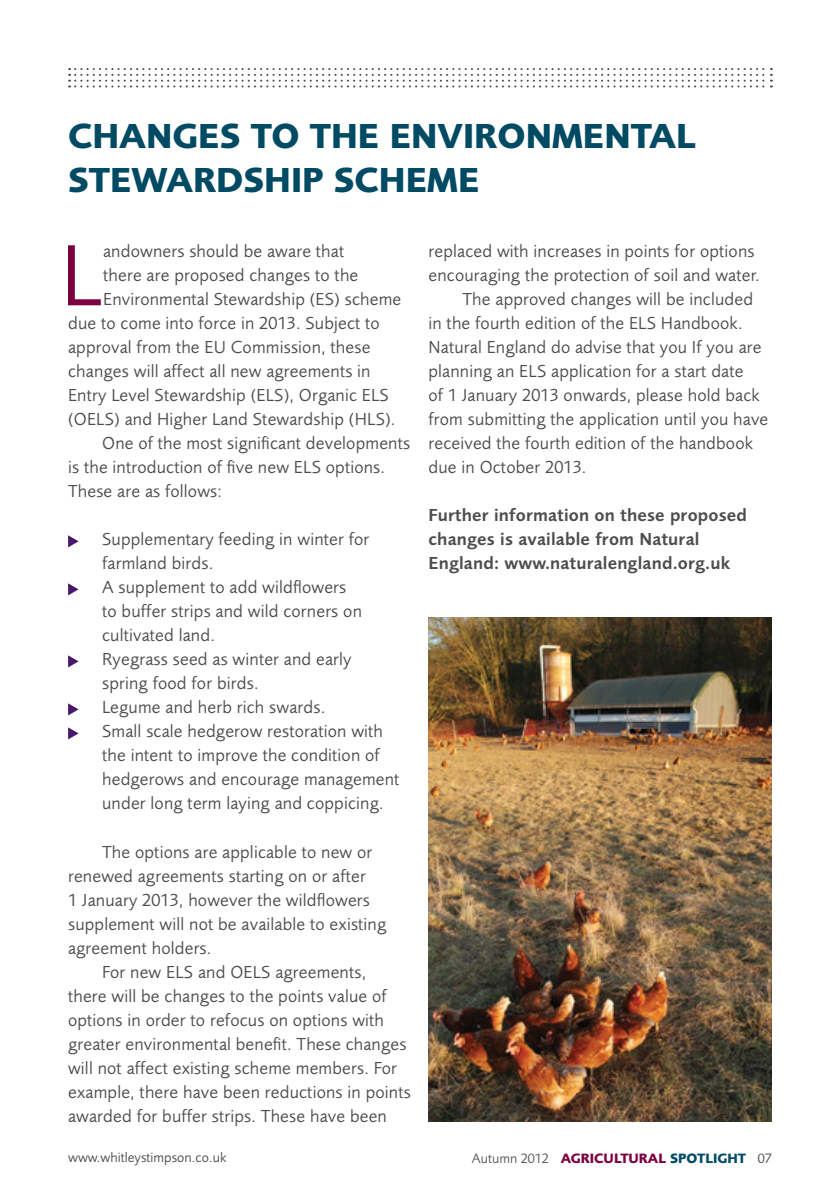
<style>
.page{position:relative;width:840px;height:1191px;background:#fff}
.page>*{position:absolute;margin:0;border:0;box-sizing:border-box;transform-origin:0 0}
.t1{font:90px "Foundry Sans";color:#7c0040}
.t2{font:700 36px/44px "Foundry Sans";color:#004a64}
.t3{font:18px/24px "Foundry Sans";letter-spacing:.01em;color:#4d4d4f}
.t4{font:600 18px/24px "Foundry Sans";letter-spacing:.01em;color:#4d4d4f}
.t5{font:700 14px "Foundry Sans";color:#7c0040}
.t6{font:14px "Foundry Sans";color:#4d4d4f}
.s1{font-weight:400;color:#58595b}
.s2{color:#004a64}
.s3{font-weight:400;color:#4d4d4f}
</style>
<div class="page">
<svg style="left:68px;top:535px;width:11px;height:12px"></svg>
<svg style="left:68px;top:583px;width:11px;height:12px"></svg>
<svg style="left:68px;top:655px;width:11px;height:12px"></svg>
<svg style="left:68px;top:703px;width:11px;height:12px"></svg>
<svg style="left:68px;top:727px;width:11px;height:12px"></svg>
<svg style="left:69px;top:68px;width:702px;height:19px"></svg>
<img style="left:428px;top:617px;width:343px;height:504px">
<h2 class="t2" style="left:68px;top:113px;width:628px">CHANGES TO THE ENVIRONMENTAL<br>STEWARDSHIP SCHEME</h2>
<h1 class="t1" style="left:60px;top:223px;width:43px">L</h1>
<p class="t3" style="left:103px;top:239px;width:242px">andowners should be aware that</p>
<p class="t3" style="left:103px;top:263px;width:256px">there are proposed changes to the</p>
<p class="t3" style="left:103px;top:287px;width:299px">Environmental Stewardship (ES) scheme</p>
<p class="t3" style="left:68px;top:311px;width:313px">due to come into force in 2013. Subject to</p>
<p class="t3" style="left:68px;top:335px;width:304px">approval from the EU Commission, these</p>
<p class="t3" style="left:68px;top:359px;width:304px">changes will affect all new agreements in</p>
<p class="t3" style="left:68px;top:383px;width:322px">Entry Level Stewardship (ELS), Organic ELS</p>
<p class="t3" style="left:68px;top:407px;width:328px">(OELS) and Higher Land Stewardship (HLS).</p>
<p class="t3" style="left:102px;top:431px;width:309px">One of the most significant developments</p>
<p class="t3" style="left:68px;top:455px;width:318px">is the introduction of five new ELS options.</p>
<p class="t3" style="left:68px;top:479px;width:155px">These are as follows:</p>
<p class="t3" style="left:102px;top:527px;width:298px">Supplementary feeding in winter for farmland birds.<br>A supplement to add wildflowers<br>to buffer strips and wild corners on cultivated land.<br>Ryegrass seed as winter and early spring food for birds.<br>Legume and herb rich swards.<br>Small scale hedgerow restoration with the intent to improve the condition of hedgerows and encourage management under long term laying and coppicing.</p>
<p class="t3" style="left:68px;top:839px;width:319px;text-indent:34px">The options are applicable to new or renewed agreements starting on or after<br>1 January 2013, however the wildflowers supplement will not be available to existing agreement holders.</p>
<p class="t3" style="left:68px;top:959px;width:344px;text-indent:34px">For new ELS and OELS agreements,<br>there will be changes to the points value of options in order to refocus on options with greater environmental benefit. These changes will not affect existing scheme members. For example, there have been reductions in points awarded for buffer strips. These have been</p>
<p class="t3" style="left:428px;top:239px;width:327px">replaced with increases in points for options</p>
<p class="t3" style="left:428px;top:263px;width:332px">encouraging the protection of soil and water.</p>
<p class="t3" style="left:462px;top:287px;width:292px">The approved changes will be included</p>
<p class="t3" style="left:428px;top:311px;width:315px">in the fourth edition of the ELS Handbook.</p>
<p class="t3" style="left:428px;top:335px;width:334px">Natural England do advise that you If you are</p>
<p class="t3" style="left:428px;top:359px;width:316px">planning an ELS application for a start date</p>
<p class="t3" style="left:428px;top:383px;width:333px">of 1 January 2013 onwards, please hold back</p>
<p class="t3" style="left:428px;top:407px;width:341px">from submitting the application until you have</p>
<p class="t3" style="left:428px;top:431px;width:326px">received the fourth edition of the handbook</p>
<p class="t3" style="left:428px;top:455px;width:159px">due in October 2013.</p>
<p class="t4" style="left:428px;top:503px;width:320px">Further information on these proposed changes is available from Natural<br>England: www.naturalengland.org.uk</p>
<p class="t6" style="left:68px;top:1149px;width:160px">www.whitleystimpson.co.uk</p>
<p class="t5" style="left:471px;top:1149px;width:301px"><span class="s1">Autumn 2012</span> AGRICULTURAL <span class="s2">SPOTLIGHT</span> <span class="s3">07</span></p>
</div>
